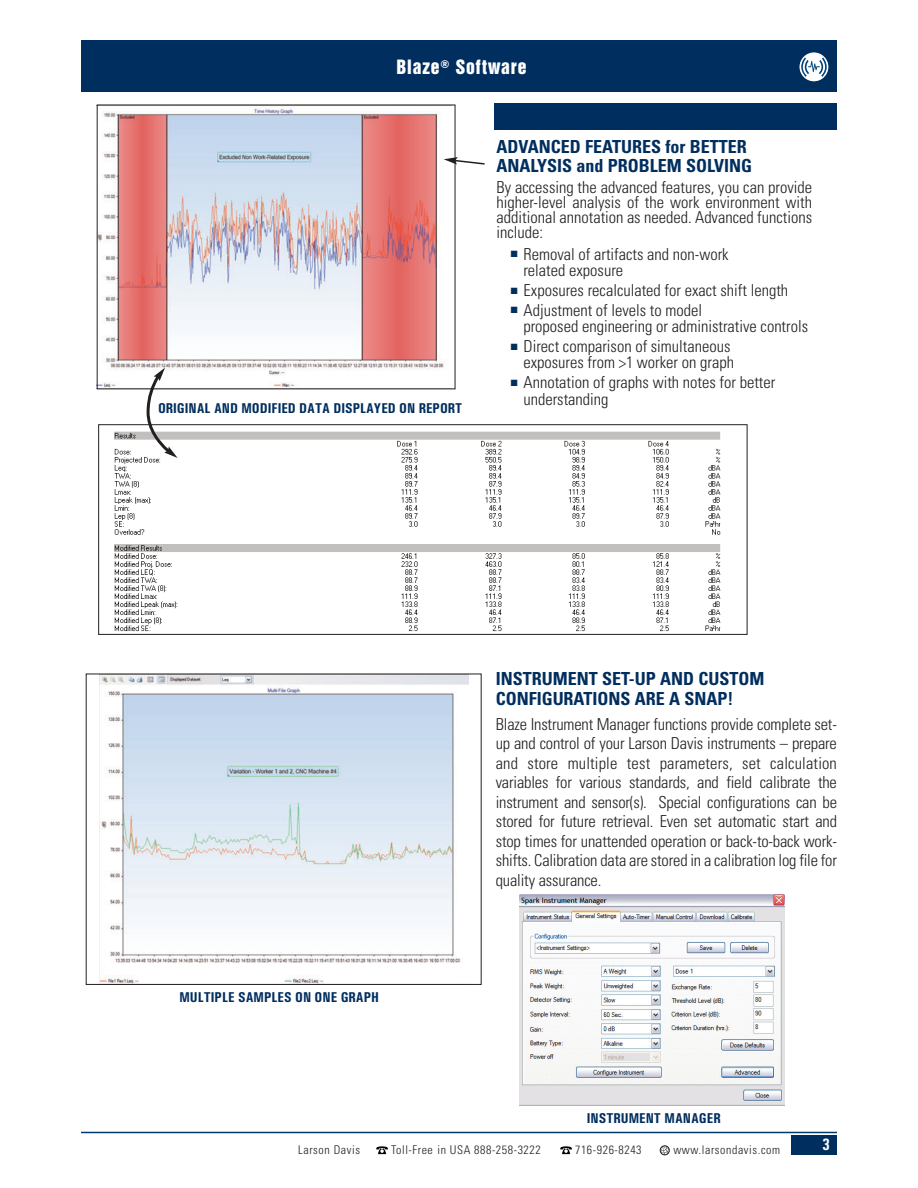
<style>
.page{position:relative;width:918px;height:1188px;background:#fff}
.page>*{position:absolute;margin:0;border:0;box-sizing:border-box;transform-origin:0 0}
.t1{font:700 condensed 18px/19.5px "Univers";color:#002e5e}
.t2{font:18px "Swiss 921 BT Regular A";letter-spacing:.05em;color:#fff}
.t3{font:300 condensed 16.5px/19.5px "Univers";color:#231f20}
.t4{font:16.5px "Univers Condensed Bold TT";color:#fff}
.t5{font:14.25px "Univers Condensed Bold TT";color:#002e5e}
.t6{font:300 condensed 12px "Univers";letter-spacing:.05em;color:#231f20}
.s1{color:#002e5e}
</style>
<div class="page">
<img style="left:99px;top:108px;width:345px;height:279px">
<img style="left:114px;top:431px;width:607px;height:201px">
<div style="left:98px;top:424px;width:649px;height:211px;border:1px solid #231f20"></div>
<img style="left:99px;top:676px;width:369px;height:307px">
<img style="left:520px;top:894px;width:264px;height:211px">
<svg style="left:444px;top:157px;width:41px;height:9px"></svg>
<div style="left:494px;top:103px;width:343px;height:27px;background:#002e5e"></div>
<svg style="left:145px;top:368px;width:33px;height:90px"></svg>
<div style="left:792px;top:1135px;width:45px;height:19px;background:#002e5e"></div>
<hr style="left:81px;top:1132px;width:756px;height:1px;background:#003a6d">
<svg style="left:660px;top:1146px;width:9px;height:9px"></svg>
<svg style="left:560px;top:1146px;width:12px;height:8px"></svg>
<svg style="left:376px;top:1146px;width:12px;height:8px"></svg>
<div style="left:81px;top:40px;width:756px;height:52px;background:#002e5e"></div>
<div style="left:800px;top:52px;width:28px;height:29px;background:#fff;border-radius:50%"></div>
<svg style="left:801px;top:58px;width:26px;height:19px"></svg>
<p class="t2" style="left:397px;top:59px;width:132px">Blaze<sup>®</sup> Software</p>
<p class="t5" style="left:158px;top:399px;width:306px">ORIGINAL AND MODIFIED DATA DISPLAYED ON REPORT</p>
<p class="t1" style="left:497px;top:138px;width:257px">ADVANCED FEATURES for BETTER<br>ANALYSIS and PROBLEM SOLVING</p>
<p class="t3" style="left:497px;top:181px;width:317px;line-height:15px;text-align:justify">By accessing the advanced features, you can provide higher-level analysis of the work environment with additional annotation as needed. Advanced functions include:</p>
<p class="t3" style="left:523px;top:247px;width:207px;line-height:16.5px;text-indent:-13px"><span class="s1">■</span> Removal of artifacts and non-work related exposure</p>
<p class="t3" style="left:511px;top:282px;width:279px"><span class="s1">■</span> Exposures recalculated for exact shift length</p>
<p class="t3" style="left:523px;top:303px;width:286px;line-height:16.5px;text-indent:-13px"><span class="s1">■</span> Adjustment of levels to model<br>proposed engineering or administrative controls</p>
<p class="t3" style="left:511px;top:339px;width:225px;line-height:16.5px;text-align:right"><span class="s1">■</span> Direct comparison of simultaneous exposures from &gt;1 worker on graph</p>
<p class="t3" style="left:523px;top:376px;width:253px;line-height:16.5px;text-indent:-13px"><span class="s1">■</span> Annotation of graphs with notes for better understanding</p>
<p class="t5" style="left:179px;top:989px;width:201px">MULTIPLE SAMPLES ON ONE GRAPH</p>
<p class="t1" style="left:496px;top:671px;width:270px">INSTRUMENT SET-UP AND CUSTOM<br>CONFIGURATIONS ARE A SNAP!</p>
<p class="t3" style="left:496px;top:716px;width:343px;text-align:justify">Blaze Instrument Manager functions provide complete set&shy;up and control of your Larson Davis instruments – prepare and store multiple test parameters, set calculation variables for various standards, and field calibrate the instrument and sensor(s). Special configurations can be stored for future retrieval. Even set automatic start and stop times for unattended operation or back-to-back work&shy;shifts. Calibration data are stored in a calibration log file for quality assurance.</p>
<p class="t5" style="left:587px;top:1110px;width:135px">INSTRUMENT MANAGER</p>
<p class="t6" style="left:298px;top:1145px;width:63px">Larson Davis</p>
<p class="t6" style="left:391px;top:1145px;width:151px">Toll-Free in USA 888-258-3222</p>
<p class="t6" style="left:575px;top:1145px;width:68px">716-926-8243</p>
<p class="t6" style="left:673px;top:1145px;width:108px">www.larsondavis.com</p>
<p class="t4" style="left:822px;top:1135px;width:9px">3</p>
</div>
